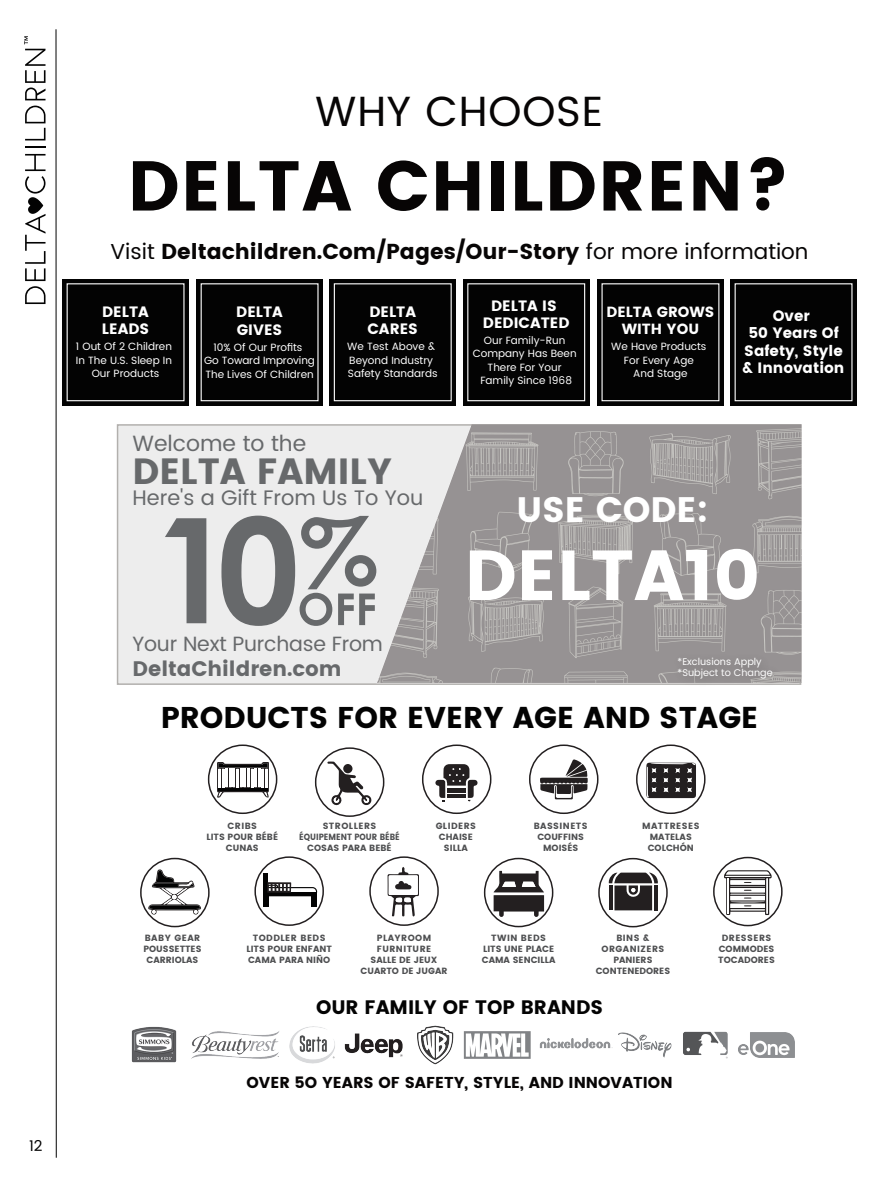
<style>
.page{position:relative;width:893px;height:1187px;background:#fff}
.page>*{position:absolute;margin:0;border:0;box-sizing:border-box;transform-origin:0 0}
.t1{font:70.5px "Poppins";color:#fff}
.t2{font:70.2px "Poppins";letter-spacing:.02em;color:#070505}
.t3{font:42.15px "Poppins";letter-spacing:.02em;color:#070505}
.t4{font:36.45px "Poppins";color:#67696b}
.t5{font:35.25px "Poppins";color:#fff}
.t6{font:30px "Poppins";color:#030303}
.t7{font:22.05px "Poppins";color:#67696b}
.t8{font:21.6px "Poppins";color:#070505}
.t9{font:21px "Poppins";color:#67696b}
.t10{font:21px "Poppins";color:#67696b}
.t11{font:20.7px "Poppins";letter-spacing:-.01em;color:#67696b}
.t12{font:19.5px "Poppins";color:#030303}
.t13{font:15.75px "Poppins";color:#070505}
.t14{font:15px/17.2px "Poppins";color:#fff}
.t15{font:15px "Poppins";color:#030303}
.t16{font:14.7px/17.2px "Poppins";color:#fff;text-align:center}
.t17{font:10.5px/13.5px "Poppins";color:#fff;text-align:center}
.t18{font:9.75px "Poppins";color:#fff}
.t19{font:9px/10.8px "Poppins";color:#4e4f51;text-align:center}
.s1{font-style:inherit}
</style>
<div class="page">
<div style="left:120px;top:427px;width:257px;height:255px;background:#ededed"></div>
<img style="left:377px;top:424px;width:424px;height:259px">
<svg style="left:165px;top:518px;width:41px;height:105px;background:#a4a5a6"></svg>
<svg style="left:221px;top:515px;width:155px;height:111px;background:#afb0b1"></svg>
<img style="left:667px;top:657px;width:121px;height:28px">
<img style="left:667px;top:646px;width:110px;height:38px">
<svg style="left:217px;top:762px;width:52px;height:35px"></svg>
<div style="left:208px;top:744px;width:69px;height:70px;border:2px solid #231f20;border-radius:50%"></div>
<div style="left:713px;top:856px;width:70px;height:70px;border:2px solid #231f20;border-radius:50%"></div>
<svg style="left:724px;top:870px;width:48px;height:45px"></svg>
<svg style="left:433px;top:764px;width:45px;height:39px"></svg>
<div style="left:422px;top:744px;width:69px;height:70px;border:2px solid #231f20;border-radius:50%"></div>
<svg style="left:540px;top:759px;width:48px;height:40px"></svg>
<div style="left:529px;top:744px;width:69px;height:70px;border:2px solid #231f20;border-radius:50%"></div>
<div style="left:315px;top:747px;width:69px;height:69px;border:2px solid #231f20;border-radius:50%"></div>
<svg style="left:327px;top:761px;width:45px;height:44px"></svg>
<svg style="left:148px;top:869px;width:53px;height:45px"></svg>
<div style="left:140px;top:857px;width:70px;height:70px;border:2px solid #231f20;border-radius:50%"></div>
<svg style="left:494px;top:870px;width:50px;height:46px"></svg>
<div style="left:484px;top:857px;width:69px;height:70px;border:2px solid #231f20;border-radius:50%"></div>
<svg style="left:608px;top:872px;width:50px;height:38px;background:#534f50"></svg>
<div style="left:598px;top:857px;width:70px;height:70px;border:2px solid #231f20;border-radius:50%"></div>
<div style="left:636px;top:744px;width:69px;height:70px;border:2px solid #231f20;border-radius:50%"></div>
<svg style="left:646px;top:762px;width:50px;height:36px;background:#464344"></svg>
<div style="left:369px;top:856px;width:70px;height:69px;border:2px solid #231f20;border-radius:50%"></div>
<svg style="left:388px;top:867px;width:31px;height:49px"></svg>
<div style="left:254px;top:856px;width:70px;height:69px;border:2px solid #231f20;border-radius:50%"></div>
<div style="left:263px;top:887px;width:54px;height:9px;border:1px solid #030303;border-radius:4px"></div>
<hr style="left:263px;top:892px;width:54px;height:3px;background:#030303">
<div style="left:263px;top:895px;width:6px;height:11px;background:#030303"></div>
<div style="left:311px;top:895px;width:6px;height:11px;background:#030303"></div>
<div style="left:263px;top:873px;width:5px;height:19px;background:#030303"></div>
<svg style="left:267px;top:882px;width:24px;height:10px"></svg>
<div style="left:196px;top:279px;width:127px;height:126px;background:#030303"></div>
<div style="left:330px;top:279px;width:126px;height:126px;background:#030303"></div>
<div style="left:334px;top:283px;width:118px;height:118px;border:1px solid #fff"></div>
<div style="left:62px;top:279px;width:127px;height:126px;background:#030303"></div>
<div style="left:597px;top:279px;width:127px;height:126px;background:#030303"></div>
<div style="left:463px;top:279px;width:126px;height:126px;background:#030303"></div>
<div style="left:467px;top:283px;width:118px;height:118px;border:1px solid #fff"></div>
<div style="left:730px;top:279px;width:127px;height:126px;background:#030303"></div>
<img style="left:131px;top:1026px;width:272px;height:38px">
<img style="left:417px;top:1025px;width:377px;height:40px">
<hr style="left:56px;top:30px;width:1px;height:1127px;background:#030303">
<svg style="left:25px;top:154px;width:21px;height:150px"></svg>
<hr style="left:25px;top:146px;width:21px;height:2px;background:#030303">
<svg style="left:25px;top:106px;width:21px;height:34px"></svg>
<svg style="left:24px;top:36px;width:22px;height:64px"></svg>
<h3 class="t3" style="left:315px;top:81px;width:289px">WHY CHOOSE</h3>
<h2 class="t2" style="left:128px;top:145px;width:664px">DELTA CHILDREN?</h2>
<h3 class="t8" style="left:111px;top:239px;width:699px"><span class="s1">Visit</span> Deltachildren.Com/Pages/Our-Story <span class="s1">for more information</span></h3>
<h3 class="t14" style="left:102px;top:303px;width:49px">DELTA<br>LEADS</h3>
<p class="t17" style="left:76px;top:340px;width:98px">1 Out Of 2 Children<br>In The U.S. Sleep In<br>Our Products</p>
<h3 class="t14" style="left:236px;top:303px;width:48px">DELTA<br>GIVES</h3>
<p class="t17" style="left:204px;top:340px;width:112px">10% Of Our Profits<br>Go Toward Improving<br>The Lives Of Children</p>
<h3 class="t14" style="left:367px;top:303px;width:52px">DELTA<br>CARES</h3>
<p class="t17" style="left:347px;top:340px;width:92px;text-align:left">We Test Above &amp;<br>Beyond Industry<br>Safety Standards</p>
<h3 class="t7" style="left:133px;top:427px;width:175px">Welcome to the</h3>
<h3 class="t9" style="left:133px;top:482px;width:292px">Here's a Gift From Us To You</h3>
<h3 class="t4" style="left:133px;top:449px;width:261px">DELTA FAMILY</h3>
<h3 class="t11" style="left:133px;top:629px;width:252px">Your Next Purchase From</h3>
<h3 class="t10" style="left:133px;top:656px;width:211px">DeltaChildren.com</h3>
<h3 class="t14" style="left:483px;top:297px;width:88px;text-align:center">DELTA IS<br>DEDICATED</h3>
<p class="t17" style="left:473px;top:333px;width:105px">Our Family-Run<br>Company Has Been<br>There For Your<br>Family Since 1968</p>
<h3 class="t16" style="left:606px;top:303px;width:109px">DELTA GROWS<br>WITH YOU</h3>
<p class="t17" style="left:611px;top:340px;width:97px">We Have Products<br>For Every Age<br>And Stage</p>
<h3 class="t14" style="left:743px;top:307px;width:103px;text-align:center">Over<br>50 Years Of<br>Safety, Style &amp; Innovation</h3>
<h3 class="t5" style="left:516px;top:489px;width:193px">USE CODE:</h3>
<h1 class="t1" style="left:465px;top:534px;width:297px">DELTA10</h1>
<p class="t18" style="left:678px;top:654px;width:86px">*Exclusions Apply</p>
<p class="t18" style="left:678px;top:666px;width:97px">*Subject to Change</p>
<h3 class="t6" style="left:161px;top:700px;width:599px">PRODUCTS FOR EVERY AGE AND STAGE</h3>
<h3 class="t15" style="left:29px;top:1135px;width:15px">12</h3>
<p class="t19" style="left:206px;top:820px;width:73px">CRIBS<br>LITS POUR BÉBÉ<br>CUNAS</p>
<p class="t19" style="left:299px;top:820px;width:102px">STROLLERS<br>ÉQUIPEMENT POUR BÉBÉ<br>COSAS PARA BEBÉ</p>
<p class="t19" style="left:436px;top:820px;width:42px">GLIDERS<br>CHAISE<br>SILLA</p>
<p class="t19" style="left:534px;top:820px;width:56px">BASSINETS<br>COUFFINS<br>MOISÉS</p>
<p class="t19" style="left:642px;top:820px;width:59px">MATTRESES<br>MATELAS<br>COLCHÓN</p>
<p class="t19" style="left:143px;top:932px;width:60px">BABY GEAR<br>POUSSETTES<br>CARRIOLAS</p>
<p class="t19" style="left:482px;top:932px;width:75px">TWIN BEDS<br>LITS UNE PLACE<br>CAMA SENCILLA</p>
<p class="t19" style="left:596px;top:932px;width:76px">BINS &amp;<br>ORGANIZERS<br>PANIERS<br>CONTENEDORES</p>
<p class="t19" style="left:246px;top:932px;width:87px">TODDLER BEDS<br>LITS POUR ENFANT<br>CAMA PARA NIÑO</p>
<p class="t19" style="left:361px;top:932px;width:88px">PLAYROOM<br>FURNITURE<br>SALLE DE JEUX<br>CUARTO DE JUGAR</p>
<h3 class="t12" style="left:316px;top:995px;width:289px">OUR FAMILY OF TOP BRANDS</h3>
<h3 class="t13" style="left:247px;top:1072px;width:428px">OVER 5O YEARS OF SAFETY, STYLE, AND INNOVATION</h3>
<p class="t19" style="left:718px;top:932px;width:58px">DRESSERS<br>COMMODES<br>TOCADORES</p>
</div>
